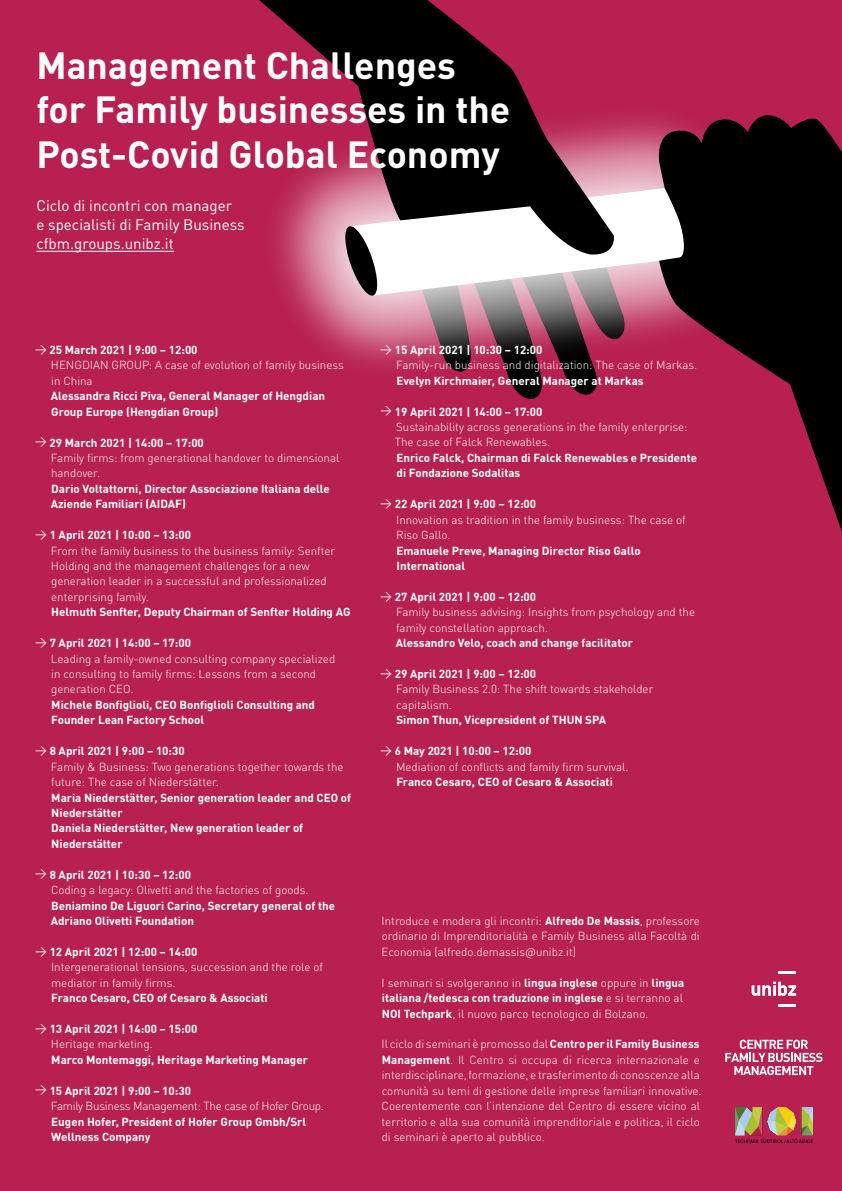
<style>
.page{position:relative;width:842px;height:1191px;background:#b72051}
.page>*{position:absolute;margin:0;border:0;box-sizing:border-box;transform-origin:0 0}
.t1{font:700 37.4px/44.8px "DINOT";color:#fff}
.t2{font:15.2px/18.9px "DINOT";color:#fff}
.t3{font:300 11.6px/15.4px "DINOT";color:#fff}
.t4{font:700 11.6px/15.4px "DINOT";color:#fff}
.t5{font:300 11.6px/15.4px "DINOT";letter-spacing:-.02em;color:#fff}
.s1{font-weight:400}
.s2{font-weight:700}
.s3{font-weight:300}
</style>
<div class="page">
<img style="left:277px;top:118px;width:379px;height:239px">
<svg style="left:259px;top:0;width:358px;height:256px"></svg>
<svg style="left:656px;top:115px;width:186px;height:417px"></svg>
<svg style="left:345px;top:188px;width:340px;height:220px"></svg>
<hr style="left:778px;top:971px;width:18px;height:3px;background:#fff">
<hr style="left:778px;top:1004px;width:18px;height:3px;background:#fff">
<svg style="left:752px;top:981px;width:44px;height:14px"></svg>
<svg style="left:725px;top:1039px;width:97px;height:36px"></svg>
<img style="left:735px;top:1107px;width:78px;height:36px">
<hr style="left:36px;top:251px;width:138px;height:1px;background:#fff">
<h1 class="t1" style="left:36px;top:42px;width:476px">Management Challenges for Family businesses in the<br>Post-Covid Global Economy</h1>
<h2 class="t2" style="left:36px;top:196px;width:210px">Ciclo di incontri con manager<br>e specialisti di Family Business cfbm.groups.unibz.it</h2>
<p class="t3" style="left:51px;top:342px;width:294px;text-indent:-16px"><span class="s1">→</span> <span class="s2">25 March 2021 | 9:00 – 12:00<br></span>HENGDIAN GROUP: A case of evolution of family business in China</p>
<p class="t4" style="left:51px;top:388px;width:276px">Alessandra Ricci Piva, General Manager of Hengdian<br>Group Europe (Hengdian Group)</p>
<p class="t3" style="left:51px;top:434px;width:290px;text-indent:-16px"><span class="s1">→</span> <span class="s2">29 March 2021 | 14:00 – 17:00<br></span>Family firms: from generational handover to dimensional handover.</p>
<p class="t4" style="left:51px;top:480px;width:281px">Dario Voltattorni, Director Associazione Italiana delle<br>Aziende Familiari (AIDAF)</p>
<p class="t3" style="left:51px;top:527px;width:286px;text-indent:-16px"><span class="s1">→</span> <span class="s2">1 April 2021 | 10:00 – 13:00<br></span>From the family business to the business family: Senfter Holding and the management challenges for a new generation leader in a successful and professionalized enterprising family.</p>
<p class="t4" style="left:51px;top:604px;width:301px">Helmuth Senfter, Deputy Chairman of Senfter Holding AG</p>
<p class="t3" style="left:51px;top:635px;width:286px;text-indent:-16px"><span class="s1">→</span> <span class="s2">7 April 2021 | 14:00 – 17:00<br></span>Leading a family-owned consulting company specialized in consulting to family firms: Lessons from a second generation CEO.</p>
<p class="t4" style="left:51px;top:696px;width:265px">Michele Bonfiglioli, CEO Bonfiglioli Consulting and<br>Founder Lean Factory School</p>
<p class="t3" style="left:51px;top:743px;width:294px;text-indent:-16px"><span class="s1">→</span> <span class="s2">8 April 2021 | 9:00 – 10:30<br></span>Family &amp; Business: Two generations together towards the future: The case of Niederstätter.</p>
<p class="t4" style="left:51px;top:789px;width:301px">Maria Niederstätter, Senior generation leader and CEO of Niederstätter<br>Daniela Niederstätter, New generation leader of Niederstätter</p>
<p class="t3" style="left:51px;top:866px;width:259px;text-indent:-16px"><span class="s1">→</span> <span class="s2">8 April 2021 | 10:30 – 12:00<br></span>Coding a legacy: Olivetti and the factories of goods.</p>
<p class="t4" style="left:51px;top:897px;width:286px">Beniamino De Liguori Carino, Secretary general of the<br>Adriano Olivetti Foundation</p>
<p class="t3" style="left:51px;top:944px;width:274px;text-indent:-16px"><span class="s1">→</span> <span class="s2">12 April 2021 | 12:00 – 14:00<br></span>Intergenerational tensions, succession and the role of mediator in family firms.</p>
<p class="t4" style="left:51px;top:990px;width:218px">Franco Cesaro, CEO of Cesaro &amp; Associati</p>
<p class="t4" style="left:51px;top:1020px;width:148px;text-indent:-16px"><span class="s1">→</span> 13 April 2021 | 14:00 – 15:00<br><span class="s3">Heritage marketing.</span></p>
<p class="t4" style="left:51px;top:1051px;width:258px">Marco Montemaggi, Heritage Marketing Manager</p>
<p class="t5" style="left:51px;top:1082px;width:274px;text-indent:-16px"><span class="s1">→</span> <span class="s2">15 April 2021 | 9:00 – 10:30<br></span>Family Business Management: The case of Hofer Group.</p>
<p class="t4" style="left:51px;top:1113px;width:257px">Eugen Hofer, President of Hofer Group Gmbh/Srl<br>Wellness Company</p>
<p class="t3" style="left:396px;top:342px;width:303px;text-indent:-16px"><span class="s1">→</span> <span class="s2">15 April 2021 | 10:30 – 12:00<br></span>Family-run business and digitalization: The case of Markas.</p>
<p class="t4" style="left:396px;top:372px;width:249px">Evelyn Kirchmaier, General Manager at Markas</p>
<p class="t3" style="left:395px;top:403px;width:294px;text-indent:-15px"><span class="s1">→</span> <span class="s2">19 April 2021 | 14:00 – 17:00<br></span>Sustainability across generations in the family enterprise:<br>The case of Falck Renewables.</p>
<p class="t4" style="left:396px;top:450px;width:302px">Enrico Falck, Chairman di Falck Renewables e Presidente di Fondazione Sodalitas</p>
<p class="t3" style="left:396px;top:496px;width:291px;text-indent:-16px"><span class="s1">→</span> <span class="s2">22 April 2021 | 9:00 – 12:00<br></span>Innovation as tradition in the family business: The case of<br>Riso Gallo.</p>
<p class="t4" style="left:396px;top:542px;width:246px">Emanuele Preve, Managing Director Riso Gallo<br>International</p>
<p class="t3" style="left:396px;top:589px;width:300px;text-indent:-16px"><span class="s1">→</span> <span class="s2">27 April 2021 | 9:00 – 12:00<br></span>Family business advising: Insights from psychology and the family constellation approach.</p>
<p class="t4" style="left:396px;top:635px;width:239px">Alessandro Velo, coach and change facilitator</p>
<p class="t3" style="left:396px;top:666px;width:259px;text-indent:-16px"><span class="s1">→</span> <span class="s2">29 April 2021 | 9:00 – 12:00<br></span>Family Business 2.0: The shift towards stakeholder capitalism.</p>
<p class="t4" style="left:396px;top:712px;width:211px">Simon Thun, Vicepresident of THUN SPA</p>
<p class="t3" style="left:396px;top:743px;width:234px;text-indent:-16px"><span class="s1">→</span> <span class="s2">6 May 2021 | 10:00 – 12:00<br></span>Mediation of conflicts and family firm survival.</p>
<p class="t4" style="left:396px;top:773px;width:218px">Franco Cesaro, CEO of Cesaro &amp; Associati</p>
<p class="t3" style="left:381px;top:913px;width:320px;text-align:justify">Introduce e modera gli incontri: <span class="s2">Alfredo De Massis</span>, professore ordinario di Imprenditorialità e Family Business alla Facoltà di Economia (alfredo.demassis@unibz.it)</p>
<p class="t3" style="left:382px;top:974px;width:304px">I seminari si svolgeranno in <span class="s2">lingua inglese</span> oppure in <span class="s2">lingua italiana /tedesca con traduzione in inglese</span> e si terranno al<br><span class="s2">NOI Techpark</span>, il nuovo parco tecnologico di Bolzano.</p>
<p class="t3" style="left:382px;top:1036px;width:322px">Il ciclo di seminari è promosso dal <span class="s2">Centro per il Family Business Management</span>. Il Centro si occupa di ricerca internazionale e interdisciplinare, formazione, e trasferimento di conoscenze alla comunità su temi di gestione delle imprese familiari innovative.<br>Coerentemente con l’intenzione del Centro di essere vicino al territorio e alla sua comunità imprenditoriale e politica, il ciclo di seminari è aperto al pubblico.</p>
</div>
